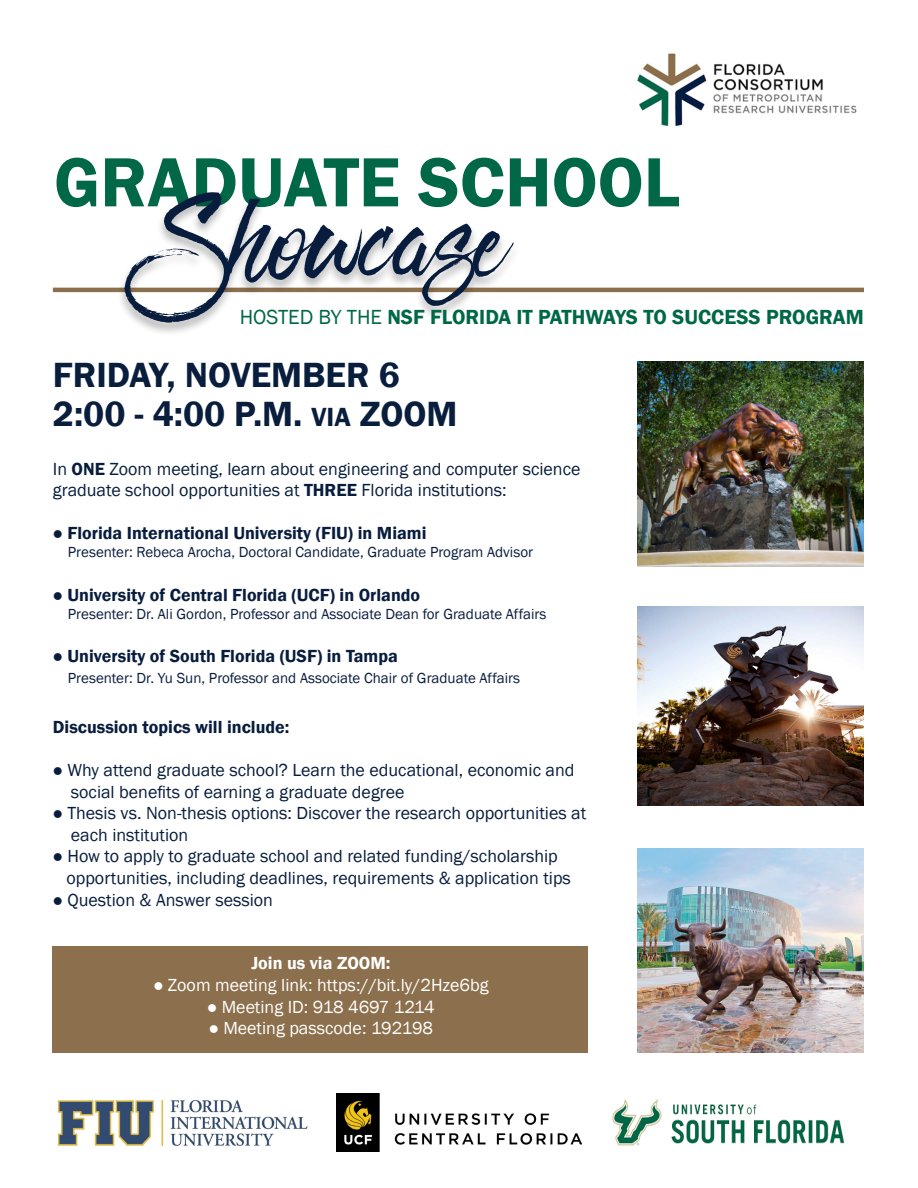
<style>
.page{position:relative;width:918px;height:1188px;background:#fff}
.page>*{position:absolute;margin:0;border:0;box-sizing:border-box;transform-origin:0 0}
.t1{font:90px "Fresh Script";color:#081d3e}
.t2{font:600 72px "Franklin Gothic";color:#006747}
.t3{font:600 36px "Franklin Gothic";color:#091d3d}
.t4{font:600 21px "Franklin Gothic";color:#006747}
.t5{font:18px/21.6px "Franklin Gothic";color:#081d3e}
.t6{font:600 18px "Franklin Gothic";color:#081d3e}
.t7{font:18px "Franklin Gothic";color:#fff}
.t8{font:600 18px "Franklin Gothic";color:#fff}
.t9{font:15px "Franklin Gothic";color:#081d3e}
.s1{font-weight:400}
.s2{font-size:27px}
.s3{font-weight:600}
</style>
<div class="page">
<div style="left:53px;top:946px;width:535px;height:107px;background:#8c6f4c"></div>
<img style="left:637px;top:53px;width:220px;height:74px">
<img style="left:612px;top:1099px;width:232px;height:47px">
<img style="left:337px;top:1094px;width:244px;height:58px">
<img style="left:57px;top:1100px;width:251px;height:46px">
<hr style="left:53px;top:288px;width:811px;height:4px;background:#8c6f4c">
<div style="left:117px;top:191px;width:404px;height:146px;background:#231f20;opacity:.32"></div>
<img style="left:637px;top:849px;width:227px;height:203px">
<img style="left:637px;top:362px;width:227px;height:205px">
<img style="left:637px;top:607px;width:227px;height:199px">
<p class="t2" style="left:54px;top:138px;width:627px">GRADUATE SCHOOL</p>
<p class="t1" style="left:133px;top:191px;width:371px">Showcase</p>
<p class="t4" style="left:240px;top:304px;width:625px"><span class="s1">HOSTED BY THE</span> NSF FLORIDA IT PATHWAYS TO SUCCESS PROGRAM</p>
<p class="t3" style="left:53px;top:353px;width:348px">FRIDAY, NOVEMBER 6</p>
<p class="t3" style="left:53px;top:392px;width:406px">2:00 - 4:00 P.M. <span class="s2">VIA</span> ZOOM</p>
<p class="t5" style="left:53px;top:458px;width:529px">In <span class="s3">ONE</span> Zoom meeting, learn about engineering and computer science graduate school opportunities at <span class="s3">THREE</span> Florida institutions:</p>
<p class="t6" style="left:53px;top:522px;width:375px">● Florida International University (FIU) in Miami</p>
<p class="t9" style="left:68px;top:543px;width:467px">Presenter: Rebeca Arocha, Doctoral Candidate, Graduate Program Advisor</p>
<p class="t6" style="left:53px;top:583px;width:369px">● University of Central Florida (UCF) in Orlando</p>
<p class="t9" style="left:68px;top:604px;width:480px">Presenter: Dr. Ali Gordon, Professor and Associate Dean for Graduate Affairs</p>
<p class="t6" style="left:53px;top:645px;width:347px">● University of South Florida (USF) in Tampa</p>
<p class="t9" style="left:68px;top:669px;width:454px">Presenter: Dr. Yu Sun, Professor and Associate Chair of Graduate Affairs</p>
<p class="t6" style="left:53px;top:716px;width:238px">Discussion topics will include:</p>
<p class="t5" style="left:53px;top:760px;width:523px">● Why attend graduate school? Learn the educational, economic and</p>
<p class="t5" style="left:71px;top:781px;width:335px">social benefits of earning a graduate degree</p>
<p class="t5" style="left:53px;top:803px;width:535px">● Thesis vs. Non-thesis options: Discover the research opportunities at</p>
<p class="t5" style="left:71px;top:824px;width:119px">each institution</p>
<p class="t5" style="left:53px;top:846px;width:506px">● How to apply to graduate school and related funding/scholarship</p>
<p class="t5" style="left:66px;top:868px;width:506px">opportunities, including deadlines, requirements &amp; application tips</p>
<p class="t5" style="left:53px;top:889px;width:222px">● Question &amp; Answer session</p>
<p class="t8" style="left:251px;top:952px;width:141px">Join us via ZOOM:</p>
<p class="t7" style="left:153px;top:974px;width:337px">● Zoom meeting link: https://bit.ly/2Hze6bg</p>
<p class="t7" style="left:207px;top:996px;width:229px">● Meeting ID: 918 4697 1214</p>
<p class="t7" style="left:209px;top:1017px;width:226px">● Meeting passcode: 192198</p>
</div>
